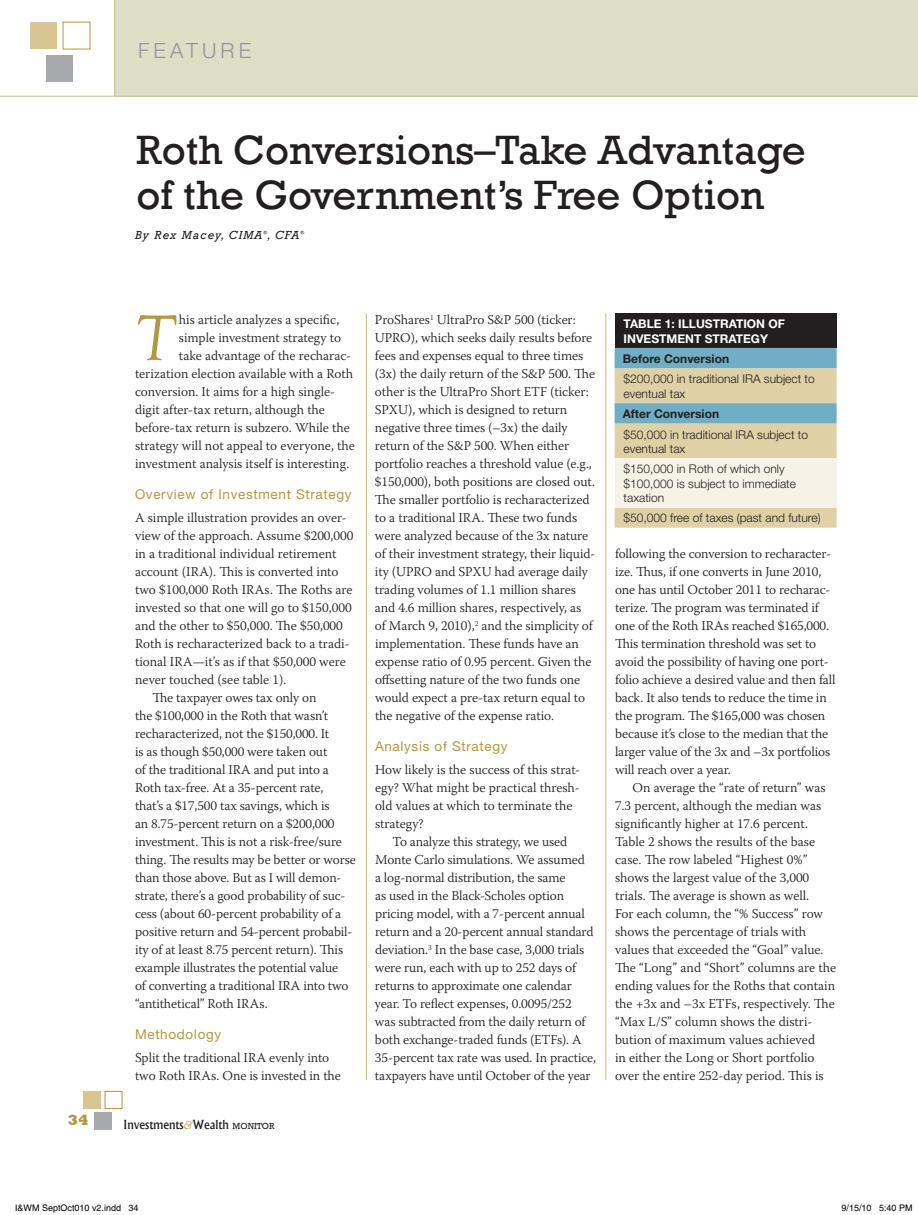
<style>
.page{position:relative;width:918px;height:1215px;background:#fff}
.page>*{position:absolute;margin:0;border:0;box-sizing:border-box;transform-origin:0 0}
.t1{font:italic 66.9px "Goudy Old Style T";color:#b39841}
.t2{font:42px/45px "Rockwell";color:#231f20}
.t3{font:300 21px "Helvetica Neue";letter-spacing:.2em;color:#939598}
.t4{font:800 15px "Rockwell";color:#b39841}
.t5{font:300 13.5px/18px "Warnock Pro";letter-spacing:-.005em;color:#231f20}
.t6{font:13.5px "Helvetica Neue";letter-spacing:.05em;color:#b39841}
.t7{font:300 12px/20.2px "Helvetica Neue";color:#231f20}
.t8{font:700 12px/14.4px "Helvetica Neue";color:#fff}
.t9{font:700 12px "Helvetica Neue";color:#231f20}
.t10{font:500 12px "Albertus";color:#231f20}
.t11{font:italic 12px "Rockwell";letter-spacing:.1em;color:#231f20}
.t12{font:9px "Helvetica";color:#000}
.t13{font:italic 4.8px "Rockwell";color:#231f20}
.s1{font-family:"Goudy Old Style T";font-weight:400;font-style:italic;color:#b39841}
.s2{font-family:"Rockwell";font-weight:400;font-size:9px}
</style>
<div class="page">
<div style="left:115px;top:0;width:803px;height:96px;background:#dedec7"></div>
<div style="left:30px;top:22px;width:27px;height:27px;background:#d9c592"></div>
<div style="left:46px;top:55px;width:27px;height:27px;background:#a8a9ad"></div>
<div style="left:84px;top:1091px;width:17px;height:18px;background:#d9c592"></div>
<div style="left:105px;top:1091px;width:17px;height:18px;background:#fff;border:1px solid #b39841"></div>
<div style="left:94px;top:1112px;width:17px;height:18px;background:#a8a9ad"></div>
<hr style="left:0;top:96px;width:918px;height:1px;background:#d1bb81">
<hr style="left:114px;top:0;width:1px;height:96px;background:#d1bb81">
<hr style="left:366px;top:313px;width:1px;height:767px;background:#d1bb81">
<hr style="left:606px;top:313px;width:1px;height:767px;background:#d1bb81">
<div style="left:615px;top:313px;width:222px;height:35px;background:#231f20"></div>
<svg style="left:615px;top:348px;width:222px;height:180px;background:#bcc6b0"></svg>
<div style="left:615px;top:458px;width:222px;height:49px;background:#f6f2e6"></div>
<h3 class="t3" style="left:138px;top:37px;width:115px">Feature</h3>
<h2 class="t2" style="left:136px;top:128px;width:671px">Roth Conversions–Take Advantage of the Government’s Free Option</h2>
<p class="t11" style="left:135px;top:228px;width:166px">By Rex Macey, CIMA , CFA</p>
<p class="t13" style="left:264px;top:230px;width:5px">®</p>
<p class="t13" style="left:301px;top:230px;width:5px">®</p>
<h1 class="t1" style="left:135px;top:302px;width:40px">T</h1>
<p class="t5" style="left:179px;top:310px;width:162px">his article analyzes a specific,</p>
<p class="t5" style="left:179px;top:328px;width:164px">simple investment strategy to</p>
<p class="t5" style="left:179px;top:346px;width:174px">take advantage of the recharac-</p>
<p class="t5" style="left:135px;top:364px;width:220px">terization election available with a Roth</p>
<p class="t5" style="left:135px;top:382px;width:202px">conversion. It aims for a high single-</p>
<p class="t5" style="left:135px;top:400px;width:191px">digit after-tax return, although the</p>
<p class="t5" style="left:135px;top:418px;width:216px">before-tax return is subzero. While the</p>
<p class="t5" style="left:135px;top:436px;width:221px">strategy will not appeal to everyone, the</p>
<p class="t5" style="left:135px;top:454px;width:216px">investment analysis itself is interesting.</p>
<p class="t6" style="left:135px;top:487px;width:218px">Overview of Investment Strategy</p>
<p class="t5" style="left:135px;top:508px;width:213px">A simple illustration provides an over-</p>
<p class="t5" style="left:135px;top:526px;width:220px">view of the approach. Assume $200,000</p>
<p class="t5" style="left:135px;top:544px;width:203px">in a traditional individual retirement</p>
<p class="t5" style="left:135px;top:562px;width:205px">account (IRA). This is converted into</p>
<p class="t5" style="left:135px;top:580px;width:219px">two $100,000 Roth IRAs. The Roths are</p>
<p class="t5" style="left:135px;top:598px;width:218px">invested so that one will go to $150,000</p>
<p class="t5" style="left:135px;top:616px;width:209px">and the other to $50,000. The $50,000</p>
<p class="t5" style="left:135px;top:634px;width:216px">Roth is recharacterized back to a tradi-</p>
<p class="t5" style="left:135px;top:652px;width:212px">tional IRA—it’s as if that $50,000 were</p>
<p class="t5" style="left:135px;top:670px;width:153px">never touched (see table 1).</p>
<p class="t5" style="left:153px;top:688px;width:165px">The taxpayer owes tax only on</p>
<p class="t5" style="left:135px;top:706px;width:195px">the $100,000 in the Roth that wasn’t</p>
<p class="t5" style="left:135px;top:724px;width:196px">recharacterized, not the $150,000. It</p>
<p class="t5" style="left:135px;top:742px;width:194px">is as though $50,000 were taken out</p>
<p class="t5" style="left:135px;top:760px;width:195px">of the traditional IRA and put into a</p>
<p class="t5" style="left:135px;top:778px;width:190px">Roth tax-free. At a 35-percent rate,</p>
<p class="t5" style="left:135px;top:796px;width:196px">that’s a $17,500 tax savings, which is</p>
<p class="t5" style="left:135px;top:814px;width:201px">an 8.75-percent return on a $200,000</p>
<p class="t5" style="left:135px;top:832px;width:208px">investment. This is not a risk-free/sure</p>
<p class="t5" style="left:135px;top:850px;width:222px">thing. The results may be better or worse</p>
<p class="t5" style="left:135px;top:868px;width:208px">than those above. But as I will demon-</p>
<p class="t5" style="left:135px;top:886px;width:212px">strate, there’s a good probability of suc-</p>
<p class="t5" style="left:135px;top:904px;width:208px">cess (about 60-percent probability of a</p>
<p class="t5" style="left:135px;top:922px;width:219px">positive return and 54-percent probabil-</p>
<p class="t5" style="left:135px;top:940px;width:210px">ity of at least 8.75 percent return). This</p>
<p class="t5" style="left:135px;top:958px;width:205px">example illustrates the potential value</p>
<p class="t5" style="left:135px;top:976px;width:215px">of converting a traditional IRA into two</p>
<p class="t5" style="left:135px;top:994px;width:134px">“antithetical” Roth IRAs.</p>
<p class="t6" style="left:135px;top:1026px;width:88px">Methodology</p>
<p class="t5" style="left:135px;top:1048px;width:207px">Split the traditional IRA evenly into two Roth IRAs. One is invested in the</p>
<p class="t4" style="left:68px;top:1111px;width:22px">34</p>
<p class="t10" style="left:124px;top:1117px;width:152px">Investments<span class="s1">&amp;</span>Wealth <span class="s2">MONITOR</span></p>
<p class="t5" style="left:375px;top:310px;width:222px">ProShares<sup>1</sup> UltraPro S&amp;P 500 (ticker:<br>UPRO), which seeks daily results before fees and expenses equal to three times (3x) the daily return of the S&amp;P 500. The other is the UltraPro Short ETF (ticker:<br>SPXU), which is designed to return negative three times (–3x) the daily return of the S&amp;P 500. When either portfolio reaches a threshold value (e.g., $150,000), both positions are closed out.<br>The smaller portfolio is recharacterized to a traditional IRA. These two funds were analyzed because of the 3x nature of their investment strategy, their liquid&shy;ity (UPRO and SPXU had average daily trading volumes of 1.1 million shares and 4.6 million shares, respectively, as of March 9, 2010),<sup>2</sup> and the simplicity of implementation. These funds have an expense ratio of 0.95 percent. Given the offsetting nature of the two funds one would expect a pre-tax return equal to the negative of the expense ratio.</p>
<p class="t6" style="left:375px;top:739px;width:134px">Analysis of Strategy</p>
<p class="t5" style="left:375px;top:760px;width:207px">How likely is the success of this strat&shy;egy? What might be practical thresh&shy;old values at which to terminate the strategy?</p>
<p class="t5" style="left:375px;top:832px;width:223px;text-indent:18px">To analyze this strategy, we used Monte Carlo simulations. We assumed<br>a log-normal distribution, the same<br>as used in the Black-Scholes option pricing model, with a 7-percent annual return and a 20-percent annual standard deviation.<sup>3</sup> In the base case, 3,000 trials were run, each with up to 252 days of returns to approximate one calendar year. To reflect expenses, 0.0095/252<br>was subtracted from the daily return of both exchange-traded funds (ETFs). A 35-percent tax rate was used. In practice, taxpayers have until October of the year</p>
<p class="t8" style="left:624px;top:316px;width:163px">TABLE 1: ILLUSTRATION OF<br>INVESTMENT STRATEGY</p>
<p class="t9" style="left:623px;top:351px;width:108px">Before Conversion</p>
<p class="t7" style="left:624px;top:369px;width:126px">$200,000 in traditional IRA</p>
<p class="t7" style="left:764px;top:369px;width:52px">subject to</p>
<p class="t7" style="left:624px;top:383px;width:63px">eventual tax</p>
<p class="t9" style="left:623px;top:406px;width:98px">After Conversion</p>
<p class="t7" style="left:624px;top:424px;width:119px">$50,000 in traditional IRA</p>
<p class="t7" style="left:757px;top:424px;width:52px">subject to</p>
<p class="t7" style="left:624px;top:438px;width:162px">eventual tax<br>$150,000 in Roth of which only</p>
<p class="t7" style="left:624px;top:476px;width:174px;line-height:14.4px">$100,000 is subject to immediate taxation</p>
<p class="t7" style="left:624px;top:508px;width:198px">$50,000 free of taxes (past and future)</p>
<p class="t5" style="left:615px;top:544px;width:222px">following the conversion to recharacter&shy;ize. Thus, if one converts in June 2010, one has until October 2011 to recharac&shy;terize. The program was terminated if one of the Roth IRAs reached $165,000.<br>This termination threshold was set to avoid the possibility of having one port&shy;folio achieve a desired value and then fall back. It also tends to reduce the time in the program. The $165,000 was chosen because it’s close to the median that the larger value of the 3x and –3x portfolios will reach over a year.</p>
<p class="t5" style="left:615px;top:778px;width:223px;text-indent:18px">On average the “rate of return” was 7.3 percent, although the median was significantly higher at 17.6 percent.<br>Table 2 shows the results of the base case. The row labeled “Highest 0%” shows the largest value of the 3,000 trials. The average is shown as well.<br>For each column, the “% Success” row shows the percentage of trials with values that exceeded the “Goal” value.<br>The “Long” and “Short” columns are the ending values for the Roths that contain the +3x and –3x ETFs, respectively. The “Max L/S” column shows the distri&shy;bution of maximum values achieved<br>in either the Long or Short portfolio over the entire 252-day period. This is</p>
<p class="t12" style="left:15px;top:1202px;width:125px">I&amp;WM SeptOct010 v2.indd 34</p>
<p class="t12" style="left:842px;top:1202px;width:73px">9/15/10 5:40 PM</p>
</div>
